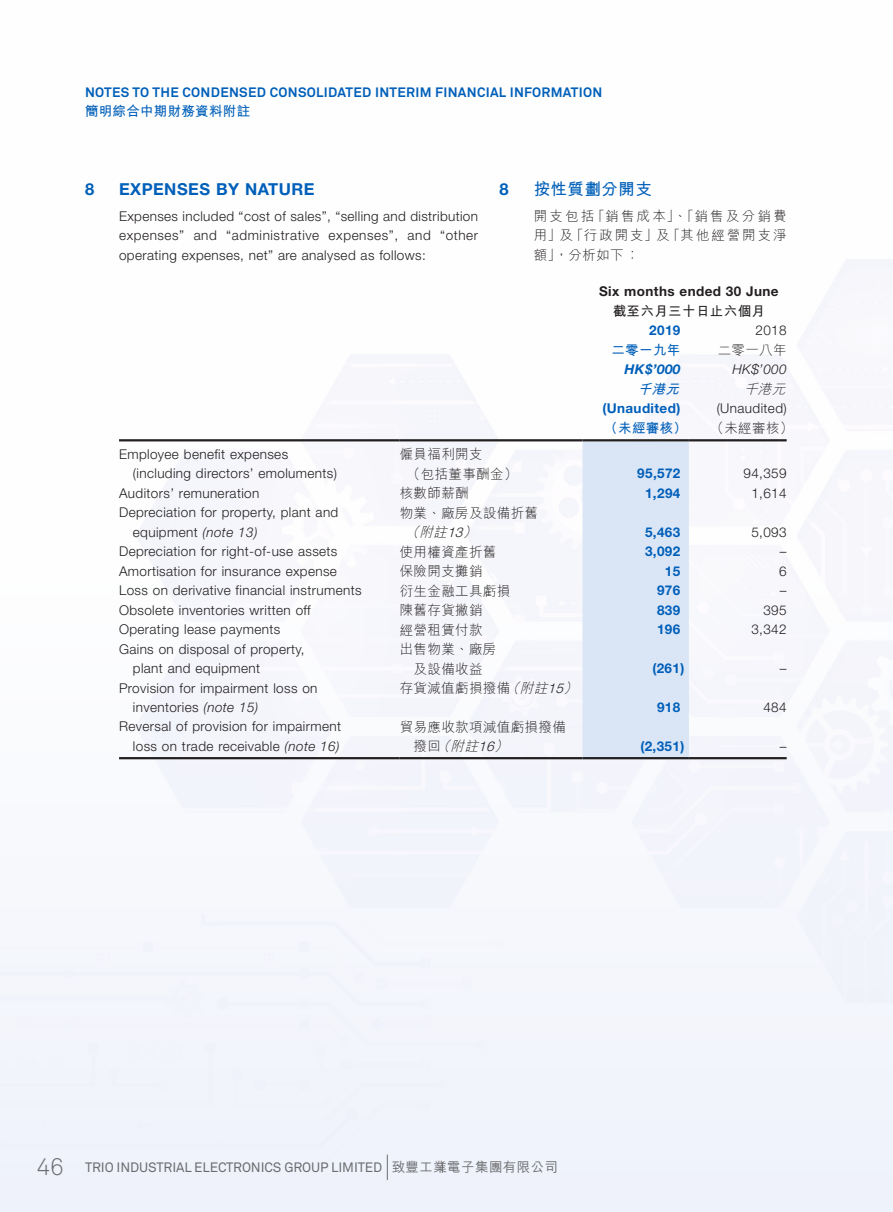
<style>
.page{position:relative;width:893px;height:1212px;background:#f7f8fc}
.page>*{position:absolute;margin:0;border:0;box-sizing:border-box;transform-origin:0 0}
.t1{font:700 16.5px "Helvetica Neue LT Std";letter-spacing:.03em;color:#005fb9}
.t2{font:700 16.5px "M Hei HK";letter-spacing:.03em;color:#005fb9}
.t3{font:300 13.5px/19.5px "Helvetica Neue LT Std";letter-spacing:.03em;color:#231f20}
.t4{font:300 13.5px/19.5px "M Hei HK";letter-spacing:.03em;color:#231f20}
.t5{font:700 13.5px "Helvetica Neue LT Std";letter-spacing:.03em;color:#005fb9}
.t6{font:700 13.5px "Akkurat Pro";letter-spacing:.02em;color:#005fb9}
.t7{font:13.5px "Akkurat Pro";letter-spacing:-.01em;color:#6c6d70}
.t8{font:700 13.5px "M Hei HK";letter-spacing:.02em;color:#005fb9}
.t9{font:700 13.5px "Helvetica Neue LT Std";letter-spacing:.03em;color:#231f20}
.t10{font:700 13.5px "M Hei HK";letter-spacing:.03em;color:#231f20}
.t11{font:italic 700 13.5px "Helvetica Neue LT Std";color:#005fb9}
.t12{font:italic 300 13.5px "Helvetica Neue LT Std";color:#231f20}
.t13{font:italic 700 13.5px "M Hei HK";color:#005fb9}
.t14{font:italic 300 13.5px "M Hei HK";color:#231f20}
.s1{font-style:italic}
.s2{font-family:"Helvetica Neue LT Std";font-style:italic}
.s3{font-family:"Akkurat Light Pro";font-size:24px}
.s4{font-family:"M Hei HK";font-weight:500}
</style>
<div class="page">
<svg style="left:387px;top:1154px;width:1px;height:26px"></svg>
<div style="left:583px;top:441px;width:106px;height:316px;background:#dae5f5"></div>
<hr style="left:119px;top:439px;width:281px;height:2px;background:#231f20">
<hr style="left:400px;top:439px;width:183px;height:2px;background:#231f20">
<hr style="left:583px;top:439px;width:106px;height:2px;background:#231f20">
<hr style="left:689px;top:439px;width:98px;height:2px;background:#231f20">
<hr style="left:119px;top:757px;width:281px;height:2px;background:#231f20">
<hr style="left:400px;top:757px;width:183px;height:2px;background:#231f20">
<hr style="left:583px;top:757px;width:106px;height:2px;background:#231f20">
<hr style="left:689px;top:757px;width:98px;height:2px;background:#231f20">
<p class="t6" style="left:85px;top:83px;width:519px">NOTES TO THE CONDENSED CONSOLIDATED INTERIM FINANCIAL INFORMATION</p>
<p class="t8" style="left:85px;top:101px;width:167px">簡明綜合中期財務資料附註</p>
<p class="t1" style="left:85px;top:179px;width:11px">8</p>
<p class="t1" style="left:119px;top:179px;width:70px">Expenses</p>
<p class="t1" style="left:216px;top:179px;width:88px">by nature</p>
<p class="t3" style="left:119px;top:206px;width:361px;text-align:justify">Expenses included “cost of sales”, “selling and distribution expenses” and “administrative expenses”, and “other operating expenses, net” are analysed as follows:</p>
<p class="t1" style="left:500px;top:179px;width:11px">8</p>
<p class="t2" style="left:534px;top:177px;width:120px">按性質劃分開支</p>
<p class="t4" style="left:534px;top:205px;width:255px;text-align:justify">開支包括「銷售成本」、「銷售及分銷費用」及「行政開支」及「其他經營開支淨額」，分析如下 ︰</p>
<p class="t9" style="left:599px;top:283px;width:181px">Six months ended 30 June</p>
<p class="t10" style="left:613px;top:302px;width:154px">截至六月三十日止六個月</p>
<p class="t5" style="left:649px;top:322px;width:33px">2019</p>
<p class="t3" style="left:755px;top:320px;width:33px">2018</p>
<p class="t8" style="left:611px;top:340px;width:71px">二零一九年</p>
<p class="t4" style="left:718px;top:340px;width:71px">二零一八年</p>
<p class="t11" style="left:625px;top:361px;width:57px">HK$’000</p>
<p class="t12" style="left:732px;top:361px;width:56px">HK$’000</p>
<p class="t13" style="left:638px;top:380px;width:47px">千港元</p>
<p class="t14" style="left:744px;top:380px;width:48px">千港元</p>
<p class="t5" style="left:602px;top:400px;width:80px">(Unaudited)</p>
<p class="t3" style="left:717px;top:398px;width:72px">(Unaudited)</p>
<p class="t8" style="left:604px;top:419px;width:84px">（未經審核）</p>
<p class="t4" style="left:710px;top:418px;width:84px">（未經審核）</p>
<p class="t3" style="left:133px;top:444px;width:206px;text-indent:-14px">Employee benefit expenses (including directors’ emoluments)</p>
<p class="t4" style="left:407px;top:444px;width:112px;text-indent:-7px">僱員福利開支<br>（包括董事酬金）</p>
<p class="t5" style="left:637px;top:465px;width:45px">95,572</p>
<p class="t3" style="left:743px;top:463px;width:45px">94,359</p>
<p class="t3" style="left:119px;top:483px;width:142px">Auditors’ remuneration</p>
<p class="t4" style="left:400px;top:483px;width:71px">核數師薪酬</p>
<p class="t5" style="left:645px;top:484px;width:37px">1,294</p>
<p class="t3" style="left:751px;top:483px;width:37px">1,614</p>
<p class="t3" style="left:133px;top:502px;width:207px;text-indent:-14px">Depreciation for property, plant and equipment <span class="s1">(note 13)</span></p>
<p class="t4" style="left:405px;top:502px;width:134px;text-indent:-6px">物業、廠房及設備折舊<span class="s1">（附註</span><span class="s2">13</span><span class="s1">）</span></p>
<p class="t5" style="left:645px;top:523px;width:37px">5,463</p>
<p class="t3" style="left:751px;top:522px;width:37px">5,093</p>
<p class="t3" style="left:119px;top:541px;width:220px">Depreciation for right-of-use assets</p>
<p class="t4" style="left:400px;top:541px;width:98px">使用權資產折舊</p>
<p class="t5" style="left:645px;top:543px;width:37px">3,092</p>
<p class="t3" style="left:780px;top:541px;width:8px">–</p>
<p class="t3" style="left:119px;top:561px;width:219px">Amortisation for insurance expense</p>
<p class="t4" style="left:400px;top:561px;width:84px">保險開支攤銷</p>
<p class="t5" style="left:665px;top:562px;width:17px">15</p>
<p class="t3" style="left:779px;top:561px;width:9px">6</p>
<p class="t3" style="left:119px;top:580px;width:244px">Loss on derivative financial instruments</p>
<p class="t4" style="left:400px;top:580px;width:112px">衍生金融工具虧損</p>
<p class="t5" style="left:657px;top:582px;width:25px">976</p>
<p class="t3" style="left:780px;top:580px;width:8px">–</p>
<p class="t3" style="left:119px;top:600px;width:193px">Obsolete inventories written off</p>
<p class="t4" style="left:400px;top:600px;width:84px">陳舊存貨撇銷</p>
<p class="t5" style="left:657px;top:601px;width:25px">839</p>
<p class="t3" style="left:763px;top:600px;width:25px">395</p>
<p class="t3" style="left:119px;top:619px;width:163px">Operating lease payments</p>
<p class="t4" style="left:400px;top:619px;width:84px">經營租賃付款</p>
<p class="t5" style="left:657px;top:621px;width:25px">196</p>
<p class="t3" style="left:751px;top:619px;width:37px">3,342</p>
<p class="t3" style="left:133px;top:639px;width:173px;text-indent:-14px">Gains on disposal of property, plant and equipment</p>
<p class="t4" style="left:400px;top:639px;width:98px;text-align:center">出售物業、廠房及設備收益</p>
<p class="t5" style="left:652px;top:660px;width:34px">(261)</p>
<p class="t3" style="left:780px;top:658px;width:8px">–</p>
<p class="t3" style="left:133px;top:678px;width:186px;text-indent:-14px">Provision for impairment loss on inventories <span class="s1">(note 15)</span></p>
<p class="t4" style="left:400px;top:678px;width:183px">存貨減值虧損撥備<span class="s1">（附註</span><span class="s2">15</span><span class="s1">）</span></p>
<p class="t3" style="left:119px;top:716px;width:224px;text-align:right">Reversal of provision for impairment loss on trade receivable <span class="s1">(note 16)</span></p>
<p class="t4" style="left:414px;top:716px;width:154px;text-indent:-14px">貿易應收款項減值虧損撥備撥回<span class="s1">（附註</span><span class="s2">16</span><span class="s1">）</span></p>
<p class="t5" style="left:657px;top:698px;width:25px">918</p>
<p class="t3" style="left:763px;top:697px;width:25px">484</p>
<p class="t5" style="left:640px;top:737px;width:46px">(2,351)</p>
<p class="t3" style="left:780px;top:736px;width:8px">–</p>
<p class="t7" style="left:37px;top:1159px;width:523px"><span class="s3">46</span> TRIO INDUSTRIAL ELECTRONICS GROUP LIMITED <span class="s4">致豐工業電子集團有限公司</span></p>
</div>
